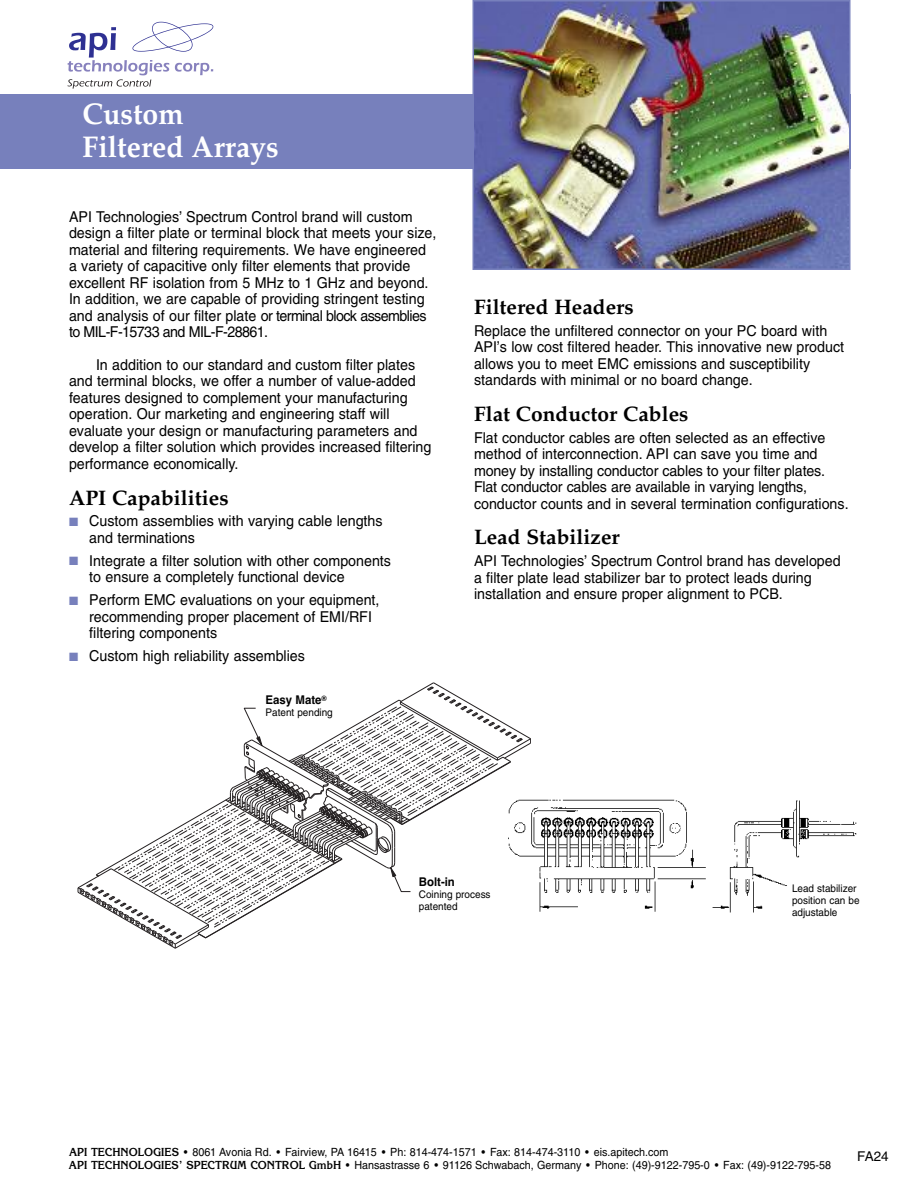
<style>
.page{position:relative;width:918px;height:1188px;background:#fff}
.page>*{position:absolute;margin:0;border:0;box-sizing:border-box;transform-origin:0 0}
.t1{font:700 30px/33px "Palatino";color:#fff;scale:.95 1}
.t2{font:700 21px "Palatino";color:#000}
.t3{font:15px/16.5px "Helvetica";color:#000;scale:.95 1}
.t4{font:13.5px "Helvetica";color:#000}
.t5{font:700 12px "Helvetica";color:#000;scale:.95 1}
.t6{font:11.4px/12.8px "Helvetica";color:#000;scale:.95 1}
.t7{font:10.5px/12px "Helvetica";color:#000;scale:.95 1}
.s1{color:#7780bc}
.s2{font-family:"Korinna";font-weight:700}
</style>
<div class="page">
<svg style="left:68px;top:22px;width:145px;height:67px"></svg>
<div style="left:0;top:94px;width:850px;height:75px;background:#7780bc"></div>
<img style="left:475px;top:3px;width:372px;height:264px">
<div style="left:472px;top:0;width:378px;height:270px;border:2px solid #7780bc"></div>
<svg style="left:78px;top:683px;width:453px;height:265px"></svg>
<img style="left:506px;top:797px;width:351px;height:117px">
<h1 class="t1" style="left:83px;top:101px;width:208px">Custom<br>Filtered Arrays</h1>
<p class="t3" style="left:69px;top:210px;width:388px">API Technologies’ Spectrum Control brand will custom design a filter plate or terminal block that meets your size, material and filtering requirements. We have engineered a variety of capacitive only filter elements that provide excellent RF isolation from 5 MHz to 1 GHz and beyond.<br>In addition, we are capable of providing stringent testing and analysis of our filter plate or terminal block assemblies to MIL-F-15733 and MIL-F-28861.</p>
<p class="t3" style="left:69px;top:358px;width:383px;text-indent:27px">In addition to our standard and custom filter plates and terminal blocks, we offer a number of value-added features designed to complement your manufacturing operation. Our marketing and engineering staff will evaluate your design or manufacturing parameters and develop a filter solution which provides increased filtering performance economically.</p>
<h2 class="t2" style="left:69px;top:489px;width:161px">API Capabilities</h2>
<p class="t3" style="left:89px;top:514px;width:310px;text-indent:-20px"><span class="s1">■</span> Custom assemblies with varying cable lengths and terminations</p>
<p class="t3" style="left:89px;top:554px;width:319px;text-indent:-20px"><span class="s1">■</span> Integrate a filter solution with other components to ensure a completely functional device</p>
<p class="t3" style="left:89px;top:593px;width:307px;text-indent:-20px"><span class="s1">■</span> Perform EMC evaluations on your equipment, recommending proper placement of EMI/RFI filtering components</p>
<p class="t3" style="left:69px;top:649px;width:250px"><span class="s1">■</span> Custom high reliability assemblies</p>
<p class="t5" style="left:265px;top:693px;width:66px">Easy Mate<sup>®</sup></p>
<p class="t7" style="left:265px;top:708px;width:72px">Patent pending</p>
<h2 class="t2" style="left:474px;top:299px;width:161px">Filtered Headers</h2>
<p class="t3" style="left:474px;top:324px;width:391px">Replace the unfiltered connector on your PC board with API’s low cost filtered header. This innovative new product allows you to meet EMC emissions and susceptibility standards with minimal or no board change.</p>
<h2 class="t2" style="left:474px;top:406px;width:216px">Flat Conductor Cables</h2>
<p class="t3" style="left:474px;top:431px;width:396px">Flat conductor cables are often selected as an effective method of interconnection. API can save you time and money by installing conductor cables to your filter plates.<br>Flat conductor cables are available in varying lengths, conductor counts and in several termination configurations.</p>
<h2 class="t2" style="left:474px;top:529px;width:147px">Lead Stabilizer</h2>
<p class="t3" style="left:474px;top:554px;width:388px">API Technologies’ Spectrum Control brand has developed a filter plate lead stabilizer bar to protect leads during installation and ensure proper alignment to PCB.</p>
<p class="t5" style="left:419px;top:875px;width:39px">Bolt-in</p>
<p class="t7" style="left:419px;top:890px;width:77px">Coining process patented</p>
<p class="t7" style="left:792px;top:883px;width:73px">Lead stabilizer position can be adjustable</p>
<p class="t6" style="left:69px;top:1147px;width:804px"><span class="s2">API TECHNOLOGIES</span> • 8061 Avonia Rd. • Fairview, PA 16415 • Ph: 814-474-1571 • Fax: 814-474-3110 • eis.apitech.com<br><span class="s2">API TECHNOLOGIES’ SPECTRUM CONTROL GmbH</span> • Hansastrasse 6 • 91126 Schwabach, Germany • Phone: (49)-9122-795-0 • Fax: (49)-9122-795-58</p>
<p class="t4" style="left:857px;top:1151px;width:33px">FA24</p>
</div>
